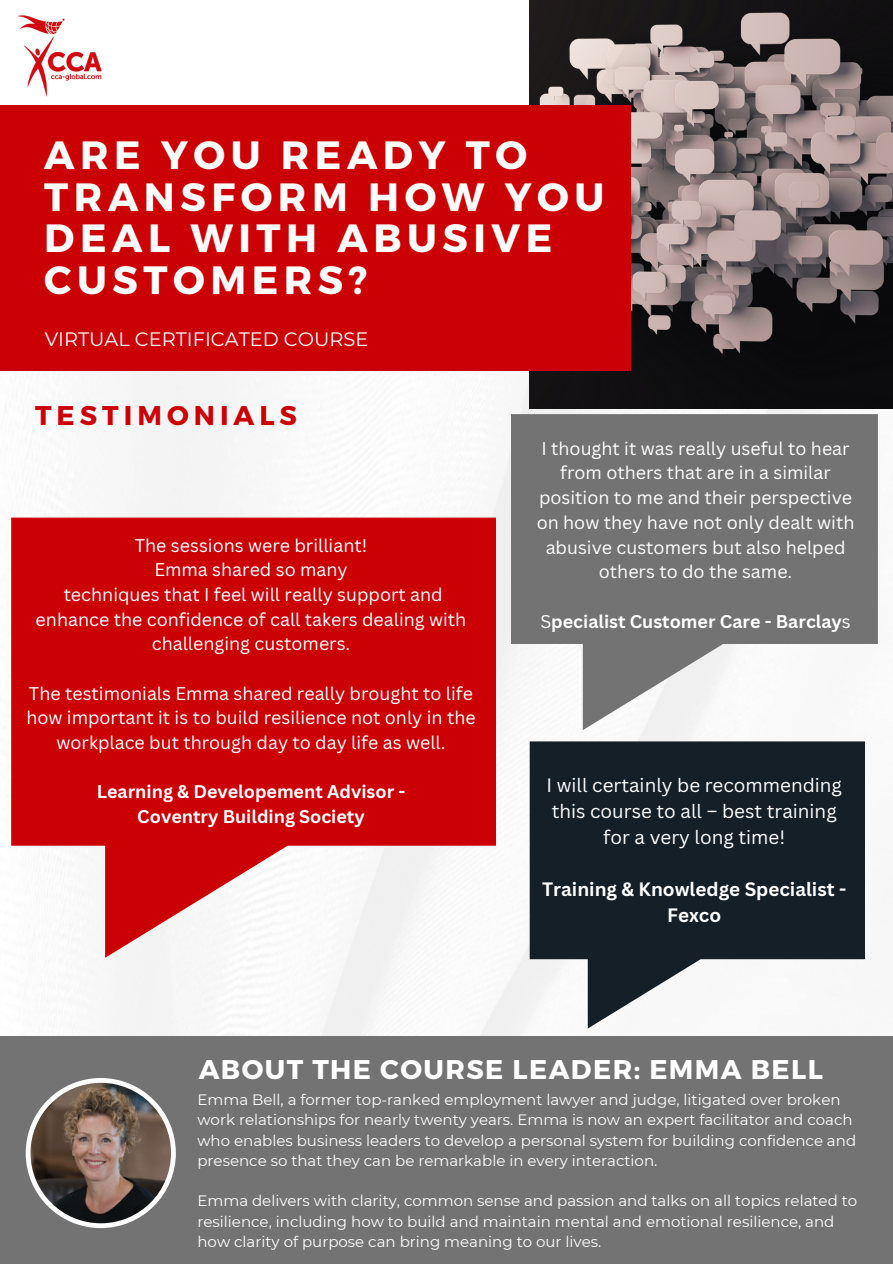
<style>
.page{position:relative;width:893px;height:1264px;background:#fff}
.page>*{position:absolute;margin:0;border:0;box-sizing:border-box;transform-origin:0 0}
.t1{font:700 39.45px/41.7px "Montserrat";letter-spacing:.14em;color:#fff}
.t2{font:700 27px "Montserrat";letter-spacing:.055em;color:#fff}
.t3{font:700 27px "Montserrat";letter-spacing:.185em;color:#cb0004}
.t4{font:19.35px "Montserrat";color:#fff}
.t5{font:18.9px/25.8px "Canva Sans";color:#fff;text-align:center}
.t6{font:700 18.9px/25.8px "Canva Sans";color:#fff;text-align:center}
.t7{font:17.85px/24.6px "Canva Sans";color:#fff;text-align:center}
.t8{font:700 17.85px/24.6px "Canva Sans";color:#fff;text-align:center}
.t9{font:15px/20.2px "Montserrat";color:#fff}
.s1{font-weight:400}
</style>
<div class="page">
<img style="left:0;top:370px;width:878px;height:666px">
<img style="left:529px;top:0;width:363px;height:409px">
<div style="left:0;top:105px;width:630px;height:265px;background:#cb0004"></div>
<div style="left:0;top:1036px;width:892px;height:227px;background:#737373"></div>
<svg style="left:26px;top:1077px;width:150px;height:151px;background:#ececec"></svg>
<img style="left:31px;top:1082px;width:140px;height:141px;border-radius:50%">
<img style="left:17px;top:15px;width:85px;height:82px">
<svg style="left:11px;top:517px;width:485px;height:440px;fill:#cb0004"></svg>
<svg style="left:510px;top:414px;width:367px;height:316px;fill:#737373"></svg>
<svg style="left:529px;top:741px;width:336px;height:287px;fill:#151f28"></svg>
<h3 class="t1" style="left:44px;top:132px;width:561px">ARE YOU READY TO<br>TRANSFORM HOW YOU<br>DEAL WITH ABUSIVE<br>CUSTOMERS?</h3>
<h2 class="t4" style="left:45px;top:327px;width:325px">VIRTUAL CERTIFICATED COURSE</h2>
<h5 class="t3" style="left:35px;top:397px;width:263px">TESTIMONIALS</h5>
<h4 class="t7" style="left:36px;top:532px;width:432px">The sessions were brilliant!<br>Emma shared so many<br>techniques that I feel will really support and enhance the confidence of call takers dealing with challenging customers.</h4>
<h5 class="t7" style="left:26px;top:680px;width:451px">The testimonials Emma shared really brought to life how important it is to build resilience not only in the workplace but through day to day life as well.</h5>
<h4 class="t8" style="left:97px;top:779px;width:310px">Learning &amp; Developement Advisor -<br>Coventry Building Society</h4>
<p class="t7" style="left:536px;top:435px;width:319px">I thought it was really useful to hear from others that are in a similar position to me and their perspective on how they have not only dealt with abusive customers but also helped others to do the same.</p>
<h2 class="t8" style="left:540px;top:608px;width:312px"><span class="s1">S</span>pecialist Customer Care - Barclay<span class="s1">s</span></h2>
<p class="t5" style="left:546px;top:772px;width:297px">I will certainly be recommending this course to all – best training for a very long time!</p>
<p class="t6" style="left:542px;top:875px;width:306px">Training &amp; Knowledge Specialist -<br>Fexco</p>
<h5 class="t2" style="left:199px;top:1051px;width:625px">ABOUT THE COURSE LEADER: EMMA BELL</h5>
<h5 class="t9" style="left:197px;top:1089px;width:660px">Emma Bell, a former top-ranked employment lawyer and judge, litigated over broken work relationships for nearly twenty years. Emma is now an expert facilitator and coach who enables business leaders to develop a personal system for building confidence and presence so that they can be remarkable in every interaction.</h5>
<h5 class="t9" style="left:197px;top:1190px;width:661px">Emma delivers with clarity, common sense and passion and talks on all topics related to resilience, including how to build and maintain mental and emotional resilience, and how clarity of purpose can bring meaning to our lives.</h5>
</div>
